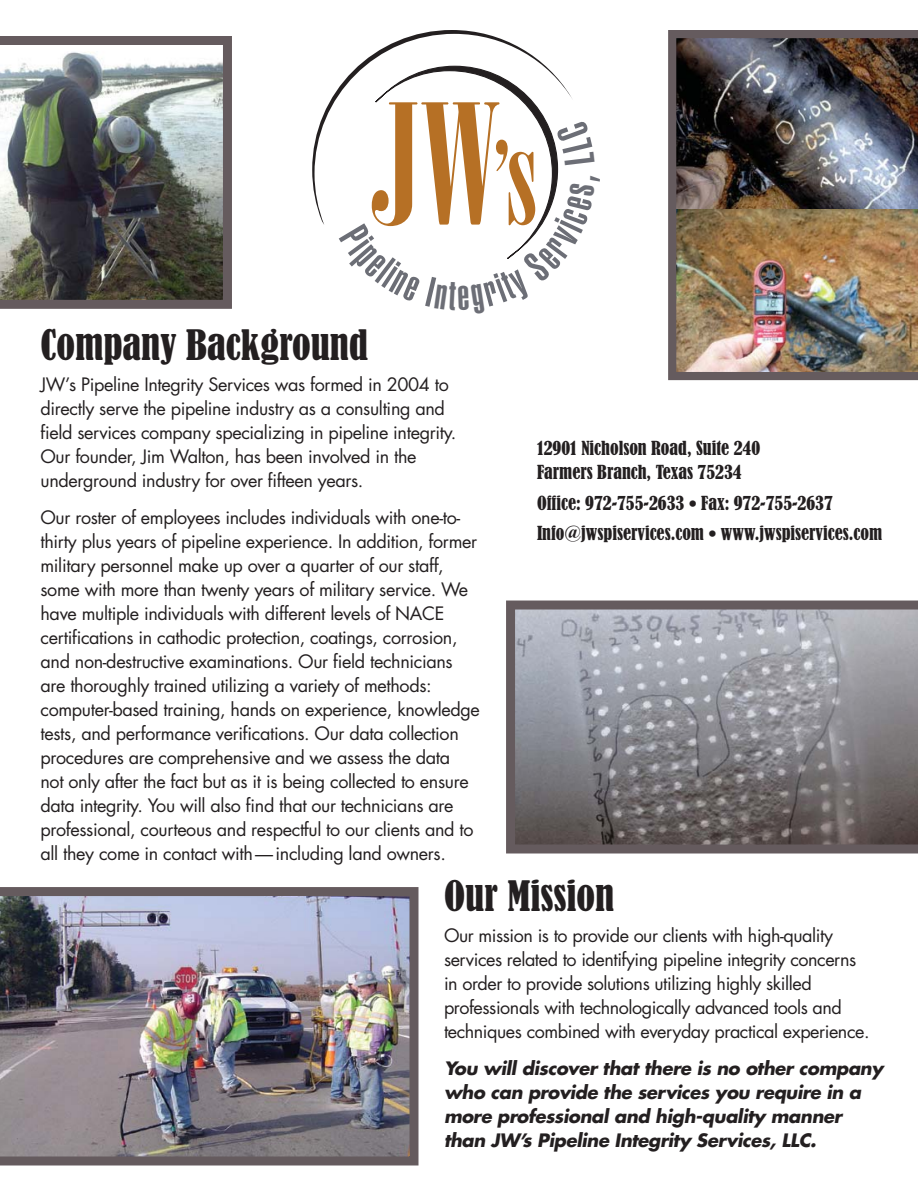
<style>
.page{position:relative;width:918px;height:1188px;background:#fff}
.page>*{position:absolute;margin:0;border:0;box-sizing:border-box;transform-origin:0 0}
.t1{font:166.35px "Onyx";color:#b67025}
.t2{font:condensed 39px "Bernard";color:#231f20}
.t3{font:18px/24px "Futura";letter-spacing:-.02em;color:#231f20}
.t4{font:italic 700 18px/24px "Futura";letter-spacing:-.02em;color:#231f20}
.t5{font:condensed 18px/24px "Bernard";color:#231f20}
.s1{font-size:126.15px}
.s2{font-size:137.25px}
.s3{font-size:28.5px}
</style>
<div class="page">
<svg style="left:312px;top:30px;width:232px;height:195px"></svg>
<svg style="left:506px;top:601px;width:412px;height:253px;background:#88868b"></svg>
<img style="left:0;top:887px;width:419px;height:279px">
<img style="left:0;top:36px;width:232px;height:273px">
<img style="left:668px;top:30px;width:250px;height:350px">
<svg style="left:339px;top:65px;width:233px;height:194px"></svg>
<h1 class="t1" style="left:368px;top:102px;width:169px">JW<span class="s1">’</span><span class="s2">s</span></h1>
<h2 class="t2" style="left:41px;top:329px;width:329px">Company Background</h2>
<p class="t3" style="left:41px;top:374px;width:417px">JW’s Pipeline Integrity Services was formed in 2004 to directly serve the pipeline industry as a consulting and field services company specializing in pipeline integrity.<br>Our founder, Jim Walton, has been involved in the underground industry for over fifteen years.</p>
<p class="t3" style="left:41px;top:507px;width:441px">Our roster of employees includes individuals with one-to&shy;thirty plus years of pipeline experience. In addition, former military personnel make up over a quarter of our staff, some with more than twenty years of military service. We have multiple individuals with different levels of NACE certifications in cathodic protection, coatings, corrosion, and non-destructive examinations. Our field technicians are thoroughly trained utilizing a variety of methods: computer-based training, hands on experience, knowledge tests, and performance verifications. Our data collection procedures are comprehensive and we assess the data<br>not only after the fact but as it is being collected to ensure data integrity. You will also find that our technicians are professional, courteous and respectful to our clients and to all they come in contact with— including land owners.</p>
<h2 class="t2" style="left:444px;top:880px;width:172px">Our Mission</h2>
<p class="t3" style="left:444px;top:925px;width:427px">Our mission is to provide our clients with high-quality services related to identifying pipeline integrity concerns in order to provide solutions utilizing highly skilled professionals with technologically advanced tools and techniques combined with everyday practical experience.</p>
<p class="t4" style="left:444px;top:1058px;width:441px">You will discover that there is no other company who can provide the services you require in a more professional and high-quality manner than JW’s Pipeline Integrity Services, LLC.</p>
<p class="t5" style="left:537px;top:437px;width:225px">12901 Nicholson Road, Suite 240<br>Farmers Branch, Texas 75234</p>
<p class="t5" style="left:537px;top:488px;width:347px;line-height:30.8px">Office: 972-755-2633 <span class="s3">•</span> Fax: 972-755-2637<br>Info@jwspiservices.com <span class="s3">•</span> www.jwspiservices.com</p>
</div>
